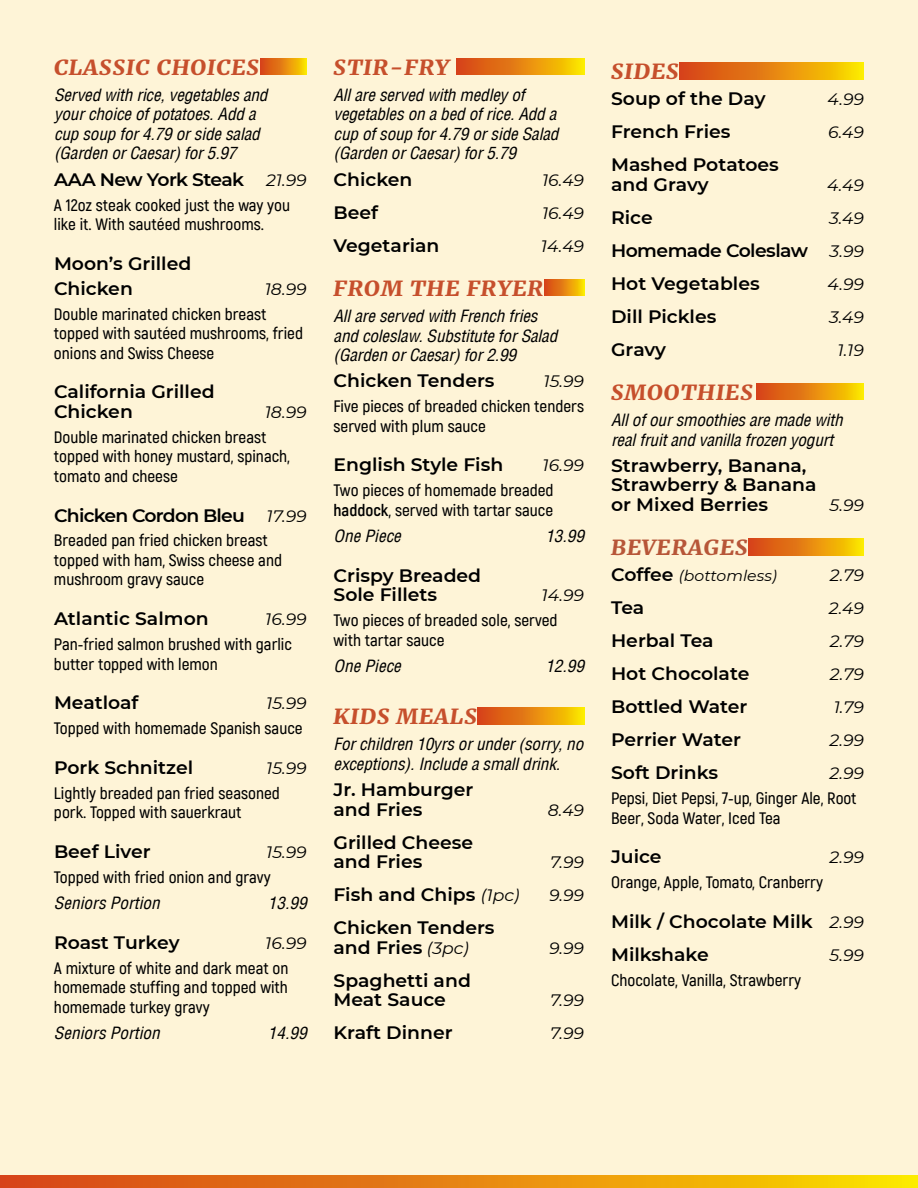
<style>
.page{position:relative;width:918px;height:1188px;background:#fef3d1}
.page>*{position:absolute;margin:0;border:0;box-sizing:border-box;transform-origin:0 0}
.t1{font:italic 900 21px "Merriweather";letter-spacing:.05em;color:#c64f2c;scale:1.04 1}
.t2{font:italic 900 21px "Merriweather";letter-spacing:.05em;color:#b75638;scale:1.04 1}
.t3{font:600 18px/19.5px "Montserrat";color:#000;scale:1.04 1}
.t4{font:600 18px/33px "Montserrat";letter-spacing:-.03em;color:#000;scale:1.04 1}
.t5{font:600 18px "Montserrat";letter-spacing:-.04em;color:#000;scale:1.04 1}
.t6{font:600 16.5px/19.5px "Akrobat";color:#000;scale:1.04 1}
.t7{font:italic condensed 16.5px/19.5px "Helvetica LT";letter-spacing:-.01em;color:#000;scale:1.04 1}
.t8{font:italic 16.5px "Montserrat";color:#000;scale:1.04 1}
.t9{font:italic 15px "Montserrat";color:#000;scale:1.04 1}
.s1{font-weight:400;font-style:italic;font-size:16.5px}
.s2{font-weight:700}
.s3{font-weight:600;font-style:normal;font-size:18px}
</style>
<div class="page">
<svg style="left:0;top:1175px;width:918px;height:13px;background:#e78b0e"></svg>
<svg style="left:260px;top:58px;width:47px;height:17px"></svg>
<svg style="left:457px;top:58px;width:127px;height:17px;background:#e78b0e"></svg>
<div style="left:544px;top:279px;width:40px;height:17px;background:linear-gradient(to right,#d43a1d,#f9d401)"></div>
<svg style="left:478px;top:708px;width:106px;height:16px;background:#e78b0e"></svg>
<svg style="left:680px;top:62px;width:184px;height:17px;background:#e78b0e"></svg>
<svg style="left:756px;top:383px;width:108px;height:17px;background:#e78b0e"></svg>
<div style="left:749px;top:538px;width:115px;height:17px;background:linear-gradient(to right,#d53a1d,#fbdc00)"></div>
<p class="t1" style="left:54px;top:52px;width:199px">CLASSIC CHOICES</p>
<p class="t7" style="left:54px;top:85px;width:207px">Served with rice, vegetables and your choice of potatoes. Add a cup soup for 4.79 or side salad (Garden or Caesar) for 5.97</p>
<p class="t4" style="left:54px;top:162px;width:245px">AAA New York Steak <span class="s1">21.99</span></p>
<p class="t6" style="left:54px;top:195px;width:229px">A 12oz steak cooked just the way you like it. With sautéed mushrooms.</p>
<p class="t3" style="left:54px;top:250px;width:134px;line-height:24.9px">Moon’s Grilled<br>Chicken</p>
<p class="t8" style="left:265px;top:278px;width:42px">18.99</p>
<p class="t6" style="left:54px;top:304px;width:241px">Double marinated chicken breast topped with sautéed mushrooms, fried onions and Swiss Cheese</p>
<p class="t3" style="left:54px;top:381px;width:156px">California Grilled<br>Chicken</p>
<p class="t8" style="left:265px;top:401px;width:42px">18.99</p>
<p class="t6" style="left:54px;top:427px;width:228px">Double marinated chicken breast topped with honey mustard, spinach, tomato and cheese</p>
<p class="t5" style="left:54px;top:502px;width:245px">Chicken Cordon Bleu <span class="s1">17.99</span></p>
<p class="t6" style="left:54px;top:531px;width:221px">Breaded pan fried chicken breast topped with ham, Swiss cheese and mushroom gravy sauce</p>
<p class="t3" style="left:54px;top:608px;width:150px">Atlantic Salmon</p>
<p class="t8" style="left:265px;top:608px;width:41px">16.99</p>
<p class="t6" style="left:54px;top:635px;width:230px">Pan-fried salmon brushed with garlic butter topped with lemon</p>
<p class="t3" style="left:54px;top:692px;width:83px">Meatloaf</p>
<p class="t8" style="left:266px;top:692px;width:41px">15.99</p>
<p class="t6" style="left:54px;top:719px;width:241px">Topped with homemade Spanish sauce</p>
<p class="t3" style="left:54px;top:757px;width:135px">Pork Schnitzel</p>
<p class="t8" style="left:266px;top:757px;width:41px">15.99</p>
<p class="t6" style="left:54px;top:783px;width:219px">Lightly breaded pan fried seasoned pork. Topped with sauerkraut</p>
<p class="t3" style="left:54px;top:841px;width:94px">Beef Liver</p>
<p class="t8" style="left:266px;top:841px;width:41px">15.99</p>
<p class="t6" style="left:54px;top:867px;width:210px">Topped with fried onion and gravy</p>
<p class="t7" style="left:54px;top:893px;width:103px">Seniors Portion</p>
<p class="t7" style="left:268px;top:893px;width:39px">13.99</p>
<p class="t3" style="left:54px;top:932px;width:122px">Roast Turkey</p>
<p class="t8" style="left:265px;top:932px;width:41px">16.99</p>
<p class="t6" style="left:54px;top:958px;width:227px;text-align:justify">A mixture of white and dark meat on homemade stuffing and topped with homemade turkey gravy</p>
<p class="t7" style="left:54px;top:1023px;width:103px">Seniors Portion</p>
<p class="t7" style="left:268px;top:1023px;width:39px">14.99</p>
<p class="t1" style="left:334px;top:52px;width:113px">STIR-FRY</p>
<p class="t7" style="left:334px;top:85px;width:218px">All are served with medley of vegetables on a bed of rice. Add a cup of soup for 4.79 or side Salad (Garden or Caesar) for 5.79</p>
<p class="t3" style="left:334px;top:169px;width:77px">Chicken</p>
<p class="t8" style="left:542px;top:168px;width:42px">16.49</p>
<p class="t3" style="left:334px;top:202px;width:44px">Beef</p>
<p class="t8" style="left:542px;top:201px;width:42px">16.49</p>
<p class="t3" style="left:334px;top:235px;width:103px">Vegetarian</p>
<p class="t8" style="left:541px;top:234px;width:43px">14.49</p>
<p class="t1" style="left:334px;top:273px;width:203px">FROM THE FRYER</p>
<p class="t7" style="left:334px;top:306px;width:217px">All are served with French fries and coleslaw. Substitute for Salad (Garden or Caesar) for 2.99</p>
<p class="t3" style="left:334px;top:370px;width:156px">Chicken Tenders</p>
<p class="t8" style="left:543px;top:370px;width:41px">15.99</p>
<p class="t6" style="left:334px;top:397px;width:242px">Five pieces of breaded chicken tenders served with plum sauce</p>
<p class="t3" style="left:334px;top:454px;width:165px">English Style Fish</p>
<p class="t8" style="left:543px;top:454px;width:41px">16.99</p>
<p class="t6" style="left:334px;top:481px;width:213px">Two pieces of homemade breaded <span class="s2">haddock</span>, served with tartar sauce</p>
<p class="t7" style="left:334px;top:526px;width:66px">One Piece</p>
<p class="t7" style="left:545px;top:526px;width:39px">13.99</p>
<p class="t3" style="left:334px;top:565px;width:143px">Crispy Breaded<br>Sole Fillets</p>
<p class="t8" style="left:542px;top:584px;width:42px">14.99</p>
<p class="t6" style="left:334px;top:611px;width:217px">Two pieces of breaded sole, served with tartar sauce</p>
<p class="t7" style="left:334px;top:656px;width:66px">One Piece</p>
<p class="t7" style="left:545px;top:656px;width:39px">12.99</p>
<p class="t1" style="left:334px;top:702px;width:139px">KIDS MEALS</p>
<p class="t7" style="left:334px;top:735px;width:242px">For children 10yrs or under (sorry, no exceptions). Include a small drink.</p>
<p class="t3" style="left:334px;top:779px;width:136px">Jr. Hamburger and Fries</p>
<p class="t8" style="left:548px;top:798px;width:36px">8.49</p>
<p class="t3" style="left:334px;top:832px;width:136px">Grilled Cheese and Fries</p>
<p class="t8" style="left:550px;top:851px;width:34px">7.99</p>
<p class="t3" style="left:334px;top:884px;width:180px">Fish and Chips <span class="s1">(1pc)</span></p>
<p class="t8" style="left:549px;top:884px;width:35px">9.99</p>
<p class="t3" style="left:334px;top:917px;width:156px">Chicken Tenders and Fries <span class="s1">(3pc)</span></p>
<p class="t8" style="left:549px;top:936px;width:35px">9.99</p>
<p class="t3" style="left:334px;top:970px;width:134px">Spaghetti and<br>Meat Sauce</p>
<p class="t8" style="left:550px;top:989px;width:34px">7.99</p>
<p class="t3" style="left:334px;top:1022px;width:116px">Kraft Dinner</p>
<p class="t8" style="left:550px;top:1022px;width:34px">7.99</p>
<p class="t1" style="left:611px;top:57px;width:66px">SIDES</p>
<p class="t3" style="left:611px;top:88px;width:150px">Soup of the Day</p>
<p class="t8" style="left:828px;top:88px;width:36px">4.99</p>
<p class="t3" style="left:611px;top:121px;width:116px">French Fries</p>
<p class="t8" style="left:828px;top:121px;width:36px">6.49</p>
<p class="t3" style="left:611px;top:154px;width:163px">Mashed Potatoes and Gravy</p>
<p class="t8" style="left:827px;top:174px;width:37px">4.49</p>
<p class="t3" style="left:611px;top:207px;width:42px">Rice</p>
<p class="t8" style="left:829px;top:207px;width:35px">3.49</p>
<p class="t4" style="left:611px;top:233px;width:245px">Homemade Coleslaw <span class="s1">3.99<br></span>Hot Vegetables</p>
<p class="t8" style="left:828px;top:273px;width:36px">4.99</p>
<p class="t3" style="left:611px;top:306px;width:103px">Dill Pickles</p>
<p class="t8" style="left:829px;top:306px;width:35px">3.49</p>
<p class="t3" style="left:611px;top:339px;width:54px">Gravy</p>
<p class="t8" style="left:838px;top:339px;width:27px">1.19</p>
<p class="t1" style="left:611px;top:378px;width:138px">SMOOTHIES</p>
<p class="t7" style="left:611px;top:410px;width:224px">All of our smoothies are made with real fruit and vanilla frozen yogurt</p>
<p class="t3" style="left:611px;top:455px;width:199px">Strawberry, Banana,<br>Strawberry &amp; Banana or Mixed Berries</p>
<p class="t8" style="left:830px;top:494px;width:35px">5.99</p>
<p class="t2" style="left:611px;top:533px;width:133px">BEVERAGES</p>
<p class="t9" style="left:611px;top:566px;width:161px"><span class="s3">Coffee</span> (bottomless)</p>
<p class="t8" style="left:830px;top:564px;width:34px">2.79</p>
<p class="t3" style="left:611px;top:597px;width:33px">Tea</p>
<p class="t8" style="left:829px;top:597px;width:35px">2.49</p>
<p class="t3" style="left:611px;top:630px;width:100px">Herbal Tea</p>
<p class="t8" style="left:830px;top:630px;width:34px">2.79</p>
<p class="t3" style="left:611px;top:663px;width:134px">Hot Chocolate</p>
<p class="t8" style="left:830px;top:663px;width:34px">2.79</p>
<p class="t3" style="left:611px;top:696px;width:133px">Bottled Water</p>
<p class="t8" style="left:834px;top:696px;width:31px">1.79</p>
<p class="t3" style="left:611px;top:729px;width:126px">Perrier Water</p>
<p class="t8" style="left:829px;top:729px;width:35px">2.99</p>
<p class="t3" style="left:611px;top:762px;width:104px">Soft Drinks</p>
<p class="t8" style="left:829px;top:762px;width:35px">2.99</p>
<p class="t6" style="left:611px;top:789px;width:238px">Pepsi, Diet Pepsi, 7-up, Ginger Ale, Root<br>Beer, Soda Water, Iced Tea</p>
<p class="t3" style="left:611px;top:847px;width:50px">Juice</p>
<p class="t8" style="left:829px;top:846px;width:35px">2.99</p>
<p class="t6" style="left:611px;top:873px;width:205px">Orange, Apple, Tomato, Cranberry</p>
<p class="t3" style="left:611px;top:904px;width:245px;line-height:33px">Milk / Chocolate Milk <span class="s1">2.99<br></span>Milkshake</p>
<p class="t8" style="left:830px;top:944px;width:35px">5.99</p>
<p class="t6" style="left:611px;top:970px;width:184px">Chocolate, Vanilla, Strawberry</p>
</div>
